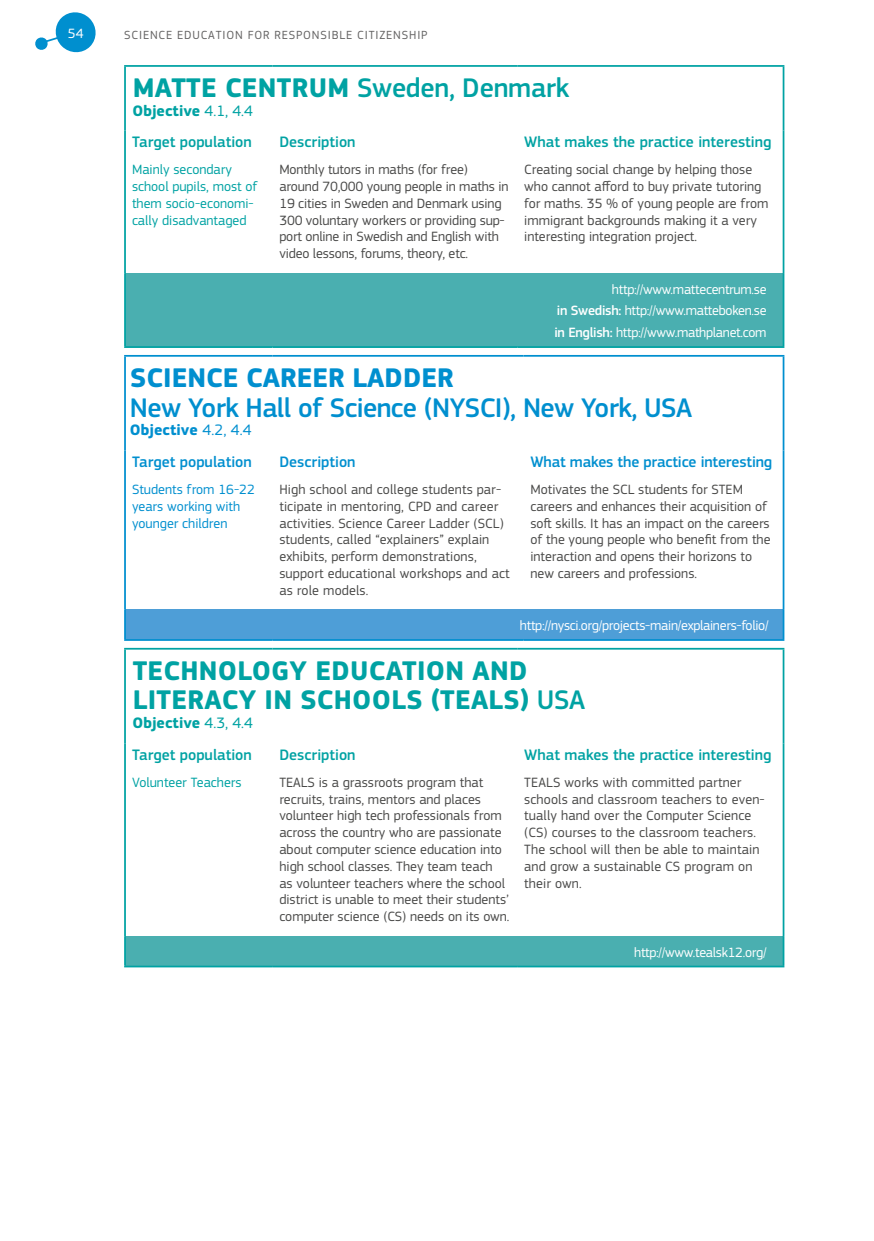
<style>
.page{position:relative;width:874px;height:1241px;background:#fff}
.page>*{position:absolute;margin:0;border:0;box-sizing:border-box;transform-origin:0 0}
.t1{font:700 28px/29.8px "EC Square Sans Pro";letter-spacing:.01em;color:#00a2a3}
.t2{font:500 28px "EC Square Sans Pro";letter-spacing:-.02em;color:#008fcf}
.t3{font:500 28px "EC Square Sans Pro";letter-spacing:-.01em;color:#00a2a3}
.t4{font:700 28px "EC Square Sans Pro";color:#008fcf}
.t5{font:500 15.75px/31.7px "EC Square Sans Pro";color:#00a2a3}
.t6{font:500 15.75px/31.7px "EC Square Sans Pro";letter-spacing:-.01em;color:#008fcf}
.t7{font:14px/16.8px "EC Square Sans Pro";color:#4a4a49}
.t8{font:14px/21.7px "EC Square Sans Pro";letter-spacing:-.02em;color:#fff;text-align:justify}
.t9{font:14px/16.8px "EC Square Sans Pro";color:#00a2a3}
.t10{font:14px/16.8px "EC Square Sans Pro";color:#008fcf}
.t11{font:12.25px "EC Square Sans Pro";letter-spacing:.07em;color:#646363}
.s1{font-weight:700}
.s2{font-weight:400}
.s3{font-weight:500}
</style>
<div class="page">
<svg style="left:35px;top:12px;width:61px;height:41px"></svg>
<div style="left:125px;top:273px;width:658px;height:74px;background:#4aafb0"></div>
<hr style="left:124px;top:65px;width:148px;height:2px;background:#00a2a3">
<hr style="left:124px;top:67px;width:2px;height:64px;background:#00a2a3">
<hr style="left:272px;top:65px;width:245px;height:2px;background:#00a2a3">
<hr style="left:517px;top:65px;width:267px;height:2px;background:#00a2a3">
<hr style="left:124px;top:131px;width:2px;height:142px;background:#00a2a3">
<hr style="left:782px;top:131px;width:2px;height:142px;background:#00a2a3">
<hr style="left:124px;top:273px;width:2px;height:73px;background:#00a2a3">
<hr style="left:124px;top:346px;width:148px;height:2px;background:#00a2a3">
<hr style="left:272px;top:346px;width:245px;height:2px;background:#00a2a3">
<hr style="left:517px;top:346px;width:267px;height:2px;background:#00a2a3">
<hr style="left:782px;top:67px;width:2px;height:64px;background:#00a2a3">
<hr style="left:782px;top:273px;width:2px;height:73px;background:#00a2a3">
<div style="left:125px;top:609px;width:658px;height:31px;background:#4e9ed7"></div>
<hr style="left:124px;top:356px;width:2px;height:94px;background:#008fcf">
<hr style="left:124px;top:355px;width:148px;height:1px;background:#008fcf">
<hr style="left:272px;top:355px;width:251px;height:1px;background:#008fcf">
<hr style="left:523px;top:355px;width:261px;height:1px;background:#008fcf">
<hr style="left:782px;top:356px;width:2px;height:94px;background:#008fcf">
<hr style="left:124px;top:450px;width:2px;height:159px;background:#008fcf">
<hr style="left:782px;top:450px;width:2px;height:159px;background:#008fcf">
<hr style="left:124px;top:609px;width:2px;height:30px;background:#008fcf">
<hr style="left:124px;top:639px;width:148px;height:1px;background:#008fcf">
<hr style="left:272px;top:639px;width:251px;height:1px;background:#008fcf">
<hr style="left:523px;top:639px;width:261px;height:1px;background:#008fcf">
<hr style="left:782px;top:609px;width:2px;height:30px;background:#008fcf">
<div style="left:125px;top:936px;width:658px;height:30px;background:#4aafb0"></div>
<hr style="left:124px;top:647px;width:148px;height:2px;background:#00a2a3">
<hr style="left:124px;top:649px;width:2px;height:94px;background:#00a2a3">
<hr style="left:272px;top:647px;width:245px;height:2px;background:#00a2a3">
<hr style="left:517px;top:647px;width:267px;height:2px;background:#00a2a3">
<hr style="left:124px;top:743px;width:2px;height:193px;background:#00a2a3">
<hr style="left:782px;top:743px;width:2px;height:193px;background:#00a2a3">
<hr style="left:124px;top:936px;width:2px;height:29px;background:#00a2a3">
<hr style="left:124px;top:965px;width:148px;height:2px;background:#00a2a3">
<hr style="left:272px;top:965px;width:245px;height:2px;background:#00a2a3">
<hr style="left:517px;top:965px;width:267px;height:2px;background:#00a2a3">
<hr style="left:782px;top:649px;width:2px;height:94px;background:#00a2a3">
<hr style="left:782px;top:936px;width:2px;height:29px;background:#00a2a3">
<p class="t8" style="left:68px;top:22px;width:18px">54</p>
<p class="t11" style="left:124px;top:28px;width:305px">SCIENCE EDUCATION FOR RESPONSIBLE CITIZENSHIP</p>
<h1 class="t3" style="left:133px;top:71px;width:438px"><span class="s1">MATTE CENTRUM</span> Sweden, Denmark</h1>
<p class="t5" style="left:132px;top:95px;width:122px"><span class="s1">Objective</span> <span class="s2">4.1, 4.4<br></span>Target population</p>
<p class="t9" style="left:132px;top:161px;width:127px">Mainly secondary school pupils, most of them socio-economi&shy;cally disadvantaged</p>
<p class="t5" style="left:524px;top:127px;width:248px">What makes the practice interesting</p>
<p class="t7" style="left:524px;top:161px;width:246px">Creating social change by helping those who cannot afford to buy private tutoring for maths. 35 % of young people are from immigrant backgrounds making it a very interesting integration project.</p>
<p class="t8" style="left:554px;top:278px;width:213px;text-indent:57px">http://www.mattecentrum.se <span class="s3">in Swedish:</span> http://www.matteboken.se <span class="s3">in English:</span> http://www.mathplanet.com</p>
<p class="t5" style="left:279px;top:127px;width:78px">Description</p>
<p class="t7" style="left:279px;top:161px;width:231px">Monthly tutors in maths (for free) around 70,000 young people in maths in 19 cities in Sweden and Denmark using 300 voluntary workers or providing sup&shy;port online in Swedish and English with video lessons, forums, theory, etc.</p>
<h1 class="t4" style="left:130px;top:361px;width:325px">SCIENCE CAREER LADDER</h1>
<h1 class="t2" style="left:130px;top:391px;width:563px">New York Hall of Science (NYSCI), New York, USA</h1>
<p class="t6" style="left:130px;top:414px;width:123px"><span class="s1">Objective</span> <span class="s2">4.2, 4.4<br></span>Target population</p>
<p class="t10" style="left:132px;top:481px;width:124px">Students from 16-22 years working with younger children</p>
<p class="t6" style="left:530px;top:446px;width:243px">What makes the practice interesting</p>
<p class="t7" style="left:530px;top:481px;width:241px">Motivates the SCL students for STEM careers and enhances their acquisition of soft skills. It has an impact on the careers of the young people who benefit from the interaction and opens their horizons to new careers and professions.</p>
<p class="t8" style="left:519px;top:614px;width:250px">http://nysci.org/projects-main/explainers-folio/</p>
<h1 class="t1" style="left:133px;top:656px;width:454px">TECHNOLOGY EDUCATION AND<br>LITERACY IN SCHOOLS (TEALS) <span class="s3">USA</span></h1>
<p class="t5" style="left:132px;top:707px;width:122px"><span class="s1">Objective</span> <span class="s2">4.3, 4.4<br></span>Target population</p>
<p class="t9" style="left:132px;top:773px;width:111px">Volunteer Teachers</p>
<p class="t6" style="left:279px;top:446px;width:78px">Description</p>
<p class="t7" style="left:279px;top:481px;width:232px">High school and college students par&shy;ticipate in mentoring, CPD and career activities. Science Career Ladder (SCL) students, called “explainers” explain exhibits, perform demonstrations, support educational workshops and act as role models.</p>
<p class="t5" style="left:524px;top:739px;width:248px">What makes the practice interesting</p>
<p class="t7" style="left:524px;top:773px;width:242px">TEALS works with committed partner schools and classroom teachers to even&shy;tually hand over the Computer Science (CS) courses to the classroom teachers.<br>The school will then be able to maintain and grow a sustainable CS program on their own.</p>
<p class="t5" style="left:279px;top:739px;width:78px">Description</p>
<p class="t7" style="left:279px;top:773px;width:231px">TEALS is a grassroots program that recruits, trains, mentors and places volunteer high tech professionals from across the country who are passionate about computer science education into high school classes. They team teach as volunteer teachers where the school district is unable to meet their students’ computer science (CS) needs on its own.</p>
<p class="t8" style="left:633px;top:941px;width:134px">http://www.tealsk12.org/</p>
</div>
